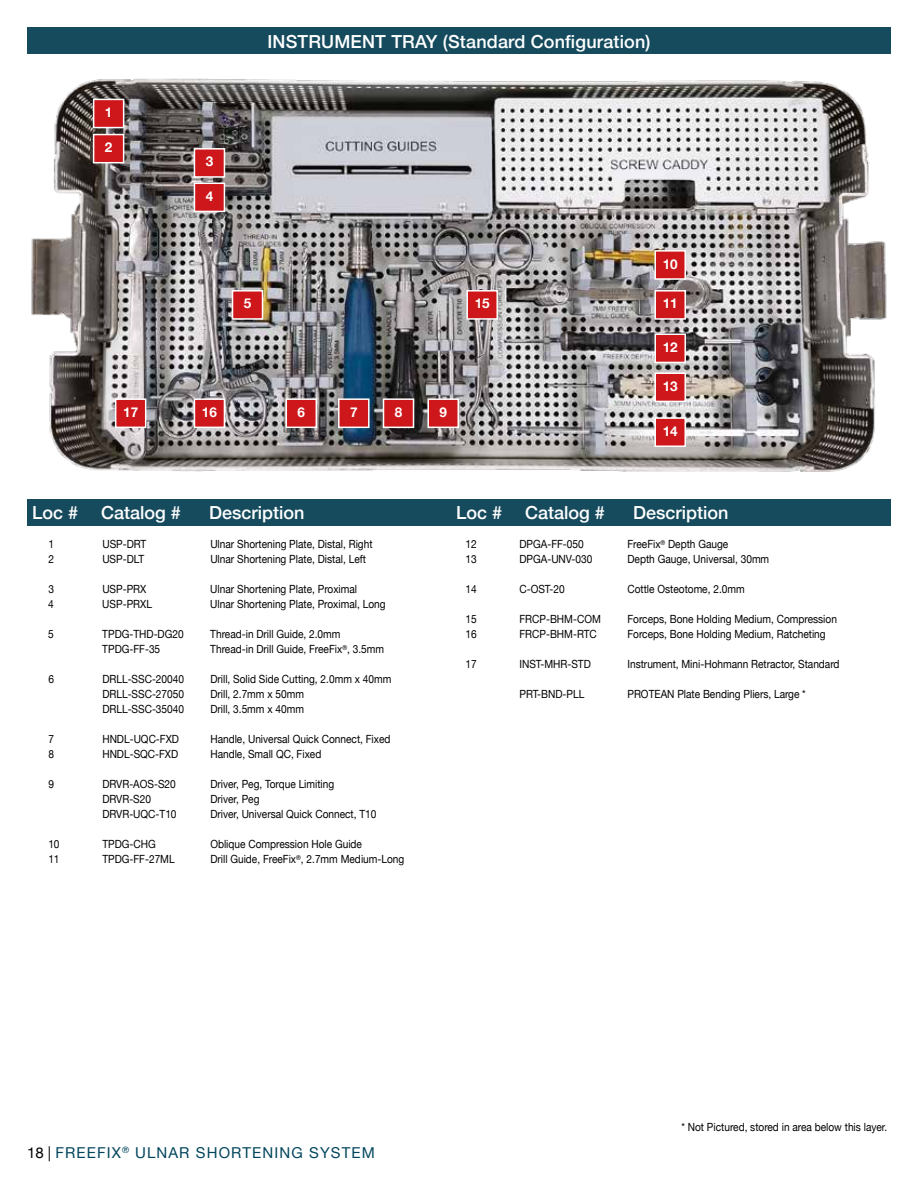
<style>
.page{position:relative;width:918px;height:1188px;background:#fff}
.page>*{position:absolute;margin:0;border:0;box-sizing:border-box;transform-origin:0 0}
.t1{font:500 18px "Helvetica Neue";color:#fff}
.t2{font:15px "Helvetica Neue";letter-spacing:.075em;color:#00455c}
.t3{font:700 13.5px "Helvetica Neue";color:#fff}
.t4{font:11.25px "Helvetica Neue";color:#000;scale:.9 1}
.s1{color:#000}
</style>
<div class="page">
<img style="left:31px;top:78px;width:856px;height:394px">
<div style="left:27px;top:499px;width:864px;height:27px;background:#164b5e"></div>
<div style="left:27px;top:27px;width:864px;height:27px;background:#164b5e"></div>
<svg style="left:285px;top:398px;width:33px;height:31px"></svg>
<svg style="left:427px;top:398px;width:33px;height:31px"></svg>
<svg style="left:654px;top:333px;width:33px;height:31px"></svg>
<svg style="left:654px;top:372px;width:33px;height:31px"></svg>
<svg style="left:654px;top:417px;width:33px;height:31px"></svg>
<svg style="left:114px;top:398px;width:33px;height:31px"></svg>
<svg style="left:92px;top:98px;width:33px;height:66px;background:#c24244"></svg>
<svg style="left:193px;top:147px;width:33px;height:66px;background:#c94a4c"></svg>
<svg style="left:337px;top:398px;width:33px;height:31px"></svg>
<svg style="left:382px;top:398px;width:33px;height:31px"></svg>
<svg style="left:231px;top:289px;width:33px;height:31px"></svg>
<svg style="left:466px;top:289px;width:33px;height:31px"></svg>
<svg style="left:193px;top:398px;width:33px;height:31px"></svg>
<svg style="left:654px;top:249px;width:33px;height:32px"></svg>
<svg style="left:654px;top:289px;width:33px;height:31px"></svg>
<p class="t3" style="left:105px;top:102px;width:9px">1</p>
<p class="t3" style="left:105px;top:137px;width:9px">2</p>
<p class="t3" style="left:123px;top:401px;width:17px">17</p>
<h1 class="t1" style="left:267px;top:27px;width:385px">INSTRUMENT TRAY (Standard Configuration)</h1>
<p class="t3" style="left:206px;top:151px;width:9px">3</p>
<p class="t3" style="left:206px;top:186px;width:9px">4</p>
<p class="t3" style="left:244px;top:293px;width:9px">5</p>
<p class="t3" style="left:475px;top:293px;width:17px">15</p>
<p class="t3" style="left:202px;top:401px;width:17px">16</p>
<p class="t3" style="left:298px;top:401px;width:9px">6</p>
<p class="t3" style="left:439px;top:401px;width:9px">9</p>
<p class="t3" style="left:350px;top:401px;width:9px">7</p>
<p class="t3" style="left:395px;top:401px;width:9px">8</p>
<p class="t3" style="left:663px;top:253px;width:17px">10</p>
<p class="t3" style="left:663px;top:293px;width:17px">11</p>
<p class="t3" style="left:663px;top:337px;width:17px">12</p>
<p class="t3" style="left:663px;top:376px;width:17px">13</p>
<p class="t3" style="left:663px;top:420px;width:17px">14</p>
<h1 class="t1" style="left:32px;top:498px;width:48px">Loc #</h1>
<h1 class="t1" style="left:101px;top:498px;width:81px">Catalog #</h1>
<h1 class="t1" style="left:209px;top:498px;width:97px">Description</h1>
<h1 class="t1" style="left:456px;top:498px;width:48px">Loc #</h1>
<h1 class="t1" style="left:525px;top:498px;width:81px">Catalog #</h1>
<h1 class="t1" style="left:633px;top:498px;width:97px">Description</h1>
<p class="t4" style="left:48px;top:536px;width:8px">1</p>
<p class="t4" style="left:102px;top:536px;width:50px">USP-DRT</p>
<p class="t4" style="left:210px;top:536px;width:182px">Ulnar Shortening Plate, Distal, Right</p>
<p class="t4" style="left:48px;top:551px;width:8px">2</p>
<p class="t4" style="left:102px;top:551px;width:48px">USP-DLT</p>
<p class="t4" style="left:210px;top:551px;width:174px">Ulnar Shortening Plate, Distal, Left</p>
<p class="t4" style="left:48px;top:581px;width:8px">3</p>
<p class="t4" style="left:102px;top:581px;width:50px">USP-PRX</p>
<p class="t4" style="left:210px;top:581px;width:165px">Ulnar Shortening Plate, Proximal</p>
<p class="t4" style="left:48px;top:596px;width:8px">4</p>
<p class="t4" style="left:102px;top:596px;width:57px">USP-PRXL</p>
<p class="t4" style="left:210px;top:596px;width:196px">Ulnar Shortening Plate, Proximal, Long</p>
<p class="t4" style="left:48px;top:626px;width:8px">5</p>
<p class="t4" style="left:102px;top:626px;width:92px">TPDG-THD-DG20</p>
<p class="t4" style="left:210px;top:626px;width:146px">Thread-in Drill Guide, 2.0mm</p>
<p class="t4" style="left:102px;top:641px;width:66px">TPDG-FF-35</p>
<p class="t4" style="left:210px;top:641px;width:195px">Thread-in Drill Guide, FreeFix<sup>®</sup>, 3.5mm</p>
<p class="t4" style="left:48px;top:671px;width:8px">6</p>
<p class="t4" style="left:102px;top:671px;width:92px">DRLL-SSC-20040</p>
<p class="t4" style="left:210px;top:671px;width:203px">Drill, Solid Side Cutting, 2.0mm x 40mm</p>
<p class="t4" style="left:102px;top:686px;width:92px">DRLL-SSC-27050</p>
<p class="t4" style="left:210px;top:686px;width:106px">Drill, 2.7mm x 50mm</p>
<p class="t4" style="left:102px;top:701px;width:92px">DRLL-SSC-35040</p>
<p class="t4" style="left:210px;top:701px;width:106px">Drill, 3.5mm x 40mm</p>
<p class="t4" style="left:48px;top:731px;width:8px">7</p>
<p class="t4" style="left:102px;top:731px;width:87px">HNDL-UQC-FXD</p>
<p class="t4" style="left:210px;top:731px;width:202px">Handle, Universal Quick Connect, Fixed</p>
<p class="t4" style="left:48px;top:746px;width:8px">8</p>
<p class="t4" style="left:102px;top:746px;width:86px">HNDL-SQC-FXD</p>
<p class="t4" style="left:210px;top:746px;width:125px">Handle, Small QC, Fixed</p>
<p class="t4" style="left:48px;top:776px;width:8px">9</p>
<p class="t4" style="left:102px;top:776px;width:83px">DRVR-AOS-S20</p>
<p class="t4" style="left:210px;top:776px;width:139px">Driver, Peg, Torque Limiting</p>
<p class="t4" style="left:102px;top:791px;width:56px">DRVR-S20</p>
<p class="t4" style="left:210px;top:791px;width:56px">Driver, Peg</p>
<p class="t4" style="left:102px;top:806px;width:84px">DRVR-UQC-T10</p>
<p class="t4" style="left:210px;top:806px;width:186px">Driver, Universal Quick Connect, T10</p>
<p class="t4" style="left:48px;top:836px;width:14px">10</p>
<p class="t4" style="left:102px;top:836px;width:61px">TPDG-CHG</p>
<p class="t4" style="left:210px;top:836px;width:170px">Oblique Compression Hole Guide</p>
<p class="t4" style="left:48px;top:851px;width:14px">11</p>
<p class="t4" style="left:102px;top:851px;width:82px">TPDG-FF-27ML</p>
<p class="t4" style="left:210px;top:851px;width:217px">Drill Guide, FreeFix<sup>®</sup>, 2.7mm Medium-Long</p>
<p class="t4" style="left:465px;top:536px;width:14px">12</p>
<p class="t4" style="left:519px;top:536px;width:73px">DPGA-FF-050</p>
<p class="t4" style="left:627px;top:536px;width:114px">FreeFix<sup>®</sup> Depth Gauge</p>
<p class="t4" style="left:465px;top:551px;width:14px">13</p>
<p class="t4" style="left:519px;top:551px;width:83px">DPGA-UNV-030</p>
<p class="t4" style="left:627px;top:551px;width:159px">Depth Gauge, Universal, 30mm</p>
<p class="t4" style="left:465px;top:581px;width:14px">14</p>
<p class="t4" style="left:519px;top:581px;width:52px">C-OST-20</p>
<p class="t4" style="left:627px;top:581px;width:132px">Cottle Osteotome, 2.0mm</p>
<p class="t4" style="left:465px;top:611px;width:14px">15</p>
<p class="t4" style="left:519px;top:611px;width:92px">FRCP-BHM-COM</p>
<p class="t4" style="left:627px;top:611px;width:234px">Forceps, Bone Holding Medium, Compression</p>
<p class="t4" style="left:465px;top:626px;width:14px">16</p>
<p class="t4" style="left:519px;top:626px;width:88px">FRCP-BHM-RTC</p>
<p class="t4" style="left:627px;top:626px;width:222px">Forceps, Bone Holding Medium, Ratcheting</p>
<p class="t4" style="left:465px;top:656px;width:14px">17</p>
<p class="t4" style="left:519px;top:656px;width:81px">INST-MHR-STD</p>
<p class="t4" style="left:627px;top:656px;width:237px">Instrument, Mini-Hohmann Retractor, Standard</p>
<p class="t4" style="left:519px;top:686px;width:74px">PRT-BND-PLL</p>
<p class="t4" style="left:627px;top:686px;width:200px">PROTEAN Plate Bending Pliers, Large *</p>
<h2 class="t2" style="left:27px;top:1142px;width:349px"><span class="s1">18 |</span> FREEFIX<sup>®</sup> ULNAR SHORTENING SYSTEM</h2>
<p class="t4" style="left:681px;top:1119px;width:230px">* Not Pictured, stored in area below this layer.</p>
</div>
